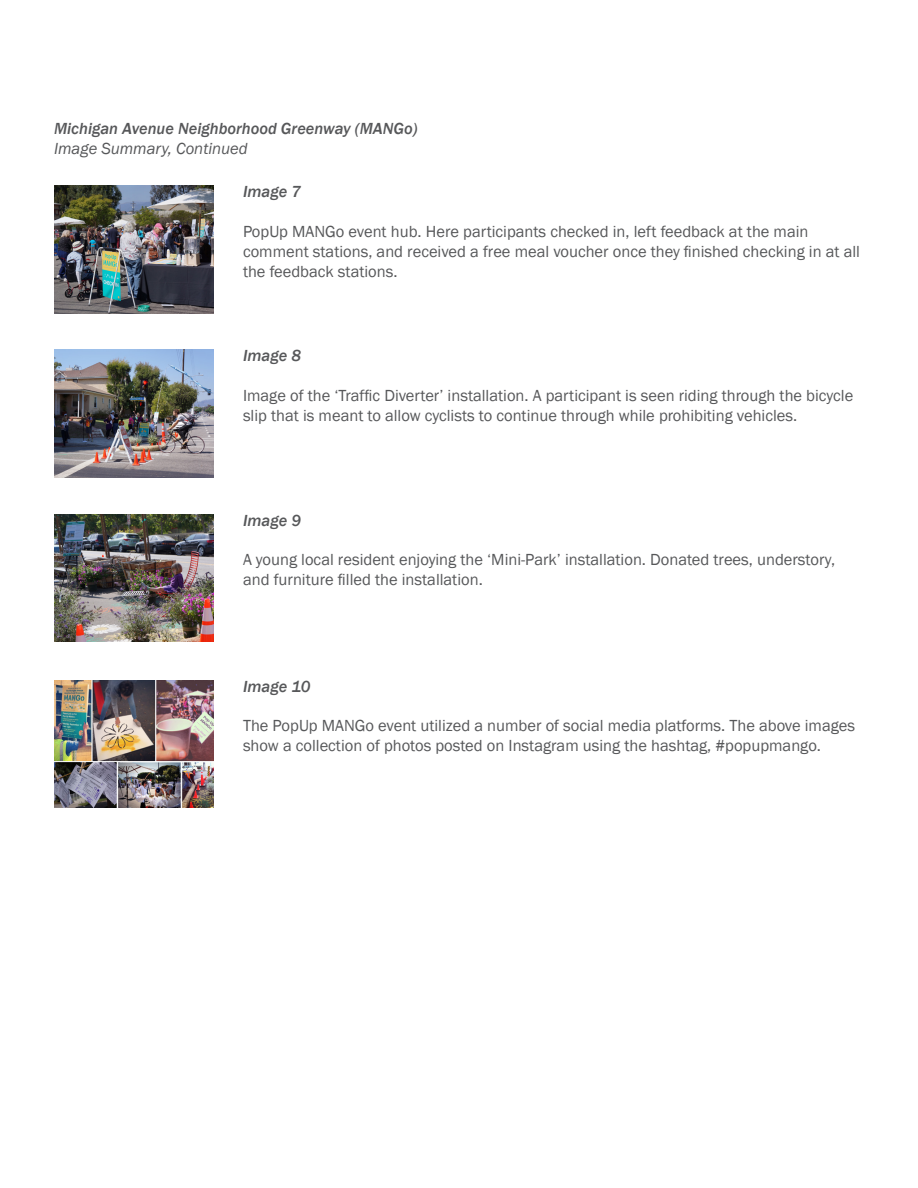
<style>
.page{position:relative;width:918px;height:1188px;background:#fff}
.page>*{position:absolute;margin:0;border:0;box-sizing:border-box;transform-origin:0 0}
.t1{font:16.5px/19.8px "Franklin Gothic";color:#57585a}
.t2{font:italic 500 16.5px "Franklin Gothic";color:#57585a}
.t3{font:italic 16.5px "Franklin Gothic";color:#57585a}
</style>
<div class="page">
<img style="left:54px;top:350px;width:159px;height:127px">
<img style="left:54px;top:514px;width:159px;height:128px">
<img style="left:54px;top:680px;width:159px;height:127px">
<img style="left:54px;top:186px;width:159px;height:127px">
<p class="t2" style="left:54px;top:118px;width:365px">Michigan Avenue Neighborhood Greenway (MANGo)</p>
<p class="t3" style="left:54px;top:138px;width:195px">Image Summary, Continued</p>
<p class="t2" style="left:243px;top:182px;width:60px">Image 7</p>
<p class="t1" style="left:243px;top:222px;width:619px">PopUp MANGo event hub. Here participants checked in, left feedback at the main comment stations, and received a free meal voucher once they finished checking in at all the feedback stations.</p>
<p class="t2" style="left:243px;top:346px;width:60px">Image 8</p>
<p class="t1" style="left:243px;top:386px;width:612px">Image of the ‘Traffic Diverter’ installation. A participant is seen riding through the bicycle slip that is meant to allow cyclists to continue through while prohibiting vehicles.</p>
<p class="t2" style="left:243px;top:510px;width:60px">Image 9</p>
<p class="t1" style="left:243px;top:550px;width:594px">A young local resident enjoying the ‘Mini-Park’ installation. Donated trees, understory, and furniture filled the installation.</p>
<p class="t2" style="left:243px;top:676px;width:69px">Image 10</p>
<p class="t1" style="left:243px;top:716px;width:614px">The PopUp MANGo event utilized a number of social media platforms. The above images show a collection of photos posted on Instagram using the hashtag, #popupmango.</p>
</div>
